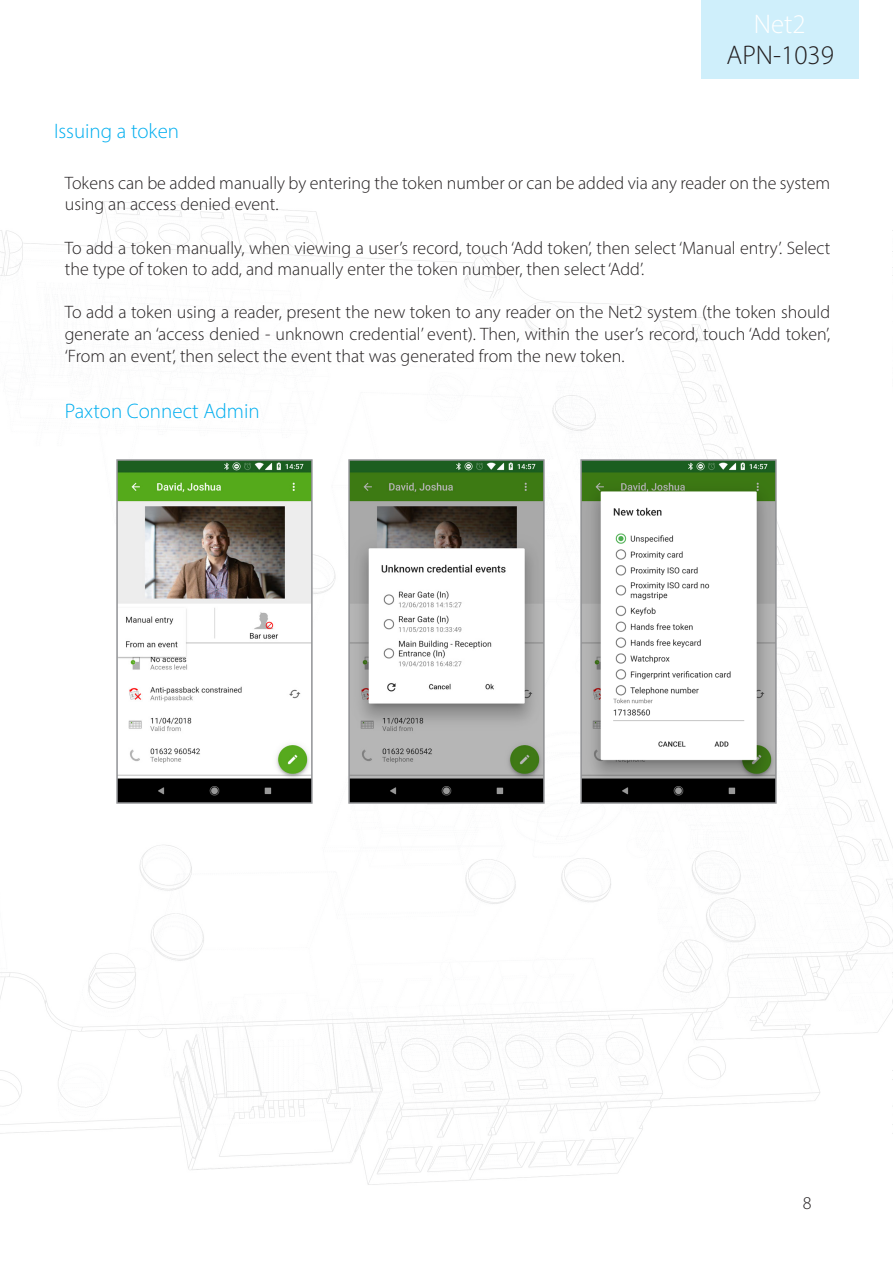
<style>
.page{position:relative;width:893px;height:1263px;background:#fff}
.page>*{position:absolute;margin:0;border:0;box-sizing:border-box;transform-origin:0 0}
.t1{font:300 27px "Myriad Pro";color:#231f20}
.t2{font:300 27px "Myriad Pro";color:#fff}
.Section_title{font:300 21px "Myriad Pro";color:#00aeef}
.Text_-_12pt{font:300 18px/21.6px "Myriad Pro";color:#231f20}
</style>
<div class="page">
<img style="left:0;top:201px;width:893px;height:984px">
<div style="left:702px;top:0;width:157px;height:79px;background:#cfeffb"></div>
<img style="left:351px;top:462px;width:191px;height:339px">
<div style="left:348px;top:459px;width:197px;height:345px;border:2px solid #919295"></div>
<img style="left:583px;top:462px;width:191px;height:339px">
<div style="left:580px;top:459px;width:197px;height:345px;border:2px solid #919295"></div>
<img style="left:119px;top:462px;width:191px;height:339px">
<div style="left:116px;top:459px;width:197px;height:345px;border:2px solid #919295"></div>
<h1 class="t2" style="left:754px;top:8px;width:53px">Net2</h1>
<p class="Section_title" style="left:54px;top:118px;width:127px">Issuing a token</p>
<h1 class="t1" style="left:727px;top:39px;width:109px">APN-1039</h1>
<p class="Text_-_12pt" style="left:65px;top:172px;width:767px">Tokens can be added manually by entering the token number or can be added via any reader on the system using an access denied event.</p>
<p class="Text_-_12pt" style="left:65px;top:237px;width:767px">To add a token manually, when viewing a user’s record, touch ‘Add token’, then select ‘Manual entry’. Select the type of token to add, and manually enter the token number, then select ‘Add’.</p>
<p class="Text_-_12pt" style="left:65px;top:301px;width:767px;text-align:justify">To add a token using a reader, present the new token to any reader on the Net2 system (the token should generate an ‘access denied - unknown credential’ event). Then, within the user’s record, touch ‘Add token’, ‘From an event’, then select the event that was generated from the new token.</p>
<p class="Section_title" style="left:65px;top:398px;width:196px">Paxton Connect Admin</p>
<p class="Text_-_12pt" style="left:803px;top:1192px;width:10px">8</p>
</div>
